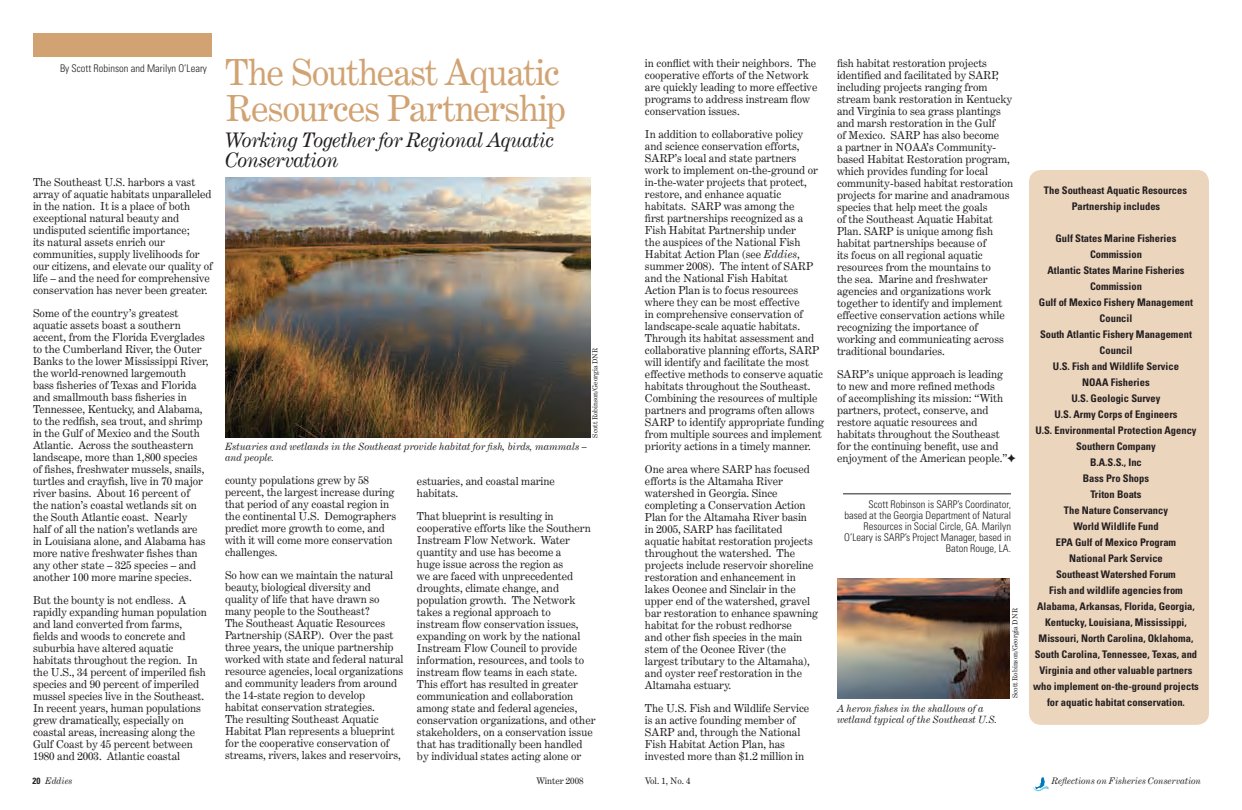
<style>
.page{position:relative;width:1242px;height:810px;background:#fff}
.page>*{position:absolute;margin:0;border:0;box-sizing:border-box;transform-origin:0 0}
.t1{font:36px/36px "Century Expanded BT";letter-spacing:-.025em;color:#d1a373}
.t2{font:italic 20px/20px "Century Expanded BT";letter-spacing:-.02em;color:#231f20}
.t3{font:11px/12px "Century Expanded BT";color:#231f20}
.t4{font:700 condensed 10.5px/16px "Univers";color:#231f20;text-align:center}
.t5{font:300 condensed 10.5px/11px "Univers";color:#231f20;text-align:right}
.t6{font:italic 10px/11px "Century Expanded BT";color:#231f20}
.t7{font:italic 9px "Century Expanded BT";color:#231f20}
.t8{font:9px "Century Expanded BT";color:#231f20}
.t9{font:7px "Century Expanded BT";color:#231f20}
.s1{font-style:italic}
.s2{font-family:"Univers";font-weight:700;font-style:normal;font-stretch:condensed}
</style>
<div class="page">
<svg style="left:1033px;top:777px;width:16px;height:14px"></svg>
<div style="left:34px;top:33px;width:178px;height:23px;background:#d1a373"></div>
<img style="left:225px;top:177px;width:365px;height:260px">
<hr style="left:843px;top:494px;width:168px;height:1px;background:#231f20">
<div style="left:1029px;top:170px;width:180px;height:555px;background:#ecd5bd;border-radius:12px"></div>
<img style="left:837px;top:578px;width:173px;height:120px">
<p class="t5" style="left:60px;top:62px;width:148px">By Scott Robinson and Marilyn O’Leary</p>
<p class="t3" style="left:33px;top:176px;width:181px">The Southeast U.S. harbors a vast array of aquatic habitats unparalleled in the nation. It is a place of both exceptional natural beauty and undisputed scientific importance;<br>its natural assets enrich our communities, supply livelihoods for our citizens, and elevate our quality of life – and the need for comprehensive conservation has never been greater.</p>
<p class="t3" style="left:33px;top:307px;width:177px">Some of the country’s greatest aquatic assets boast a southern accent, from the Florida Everglades to the Cumberland River, the Outer Banks to the lower Mississippi River, the world-renowned largemouth bass fisheries of Texas and Florida and smallmouth bass fisheries in Tennessee, Kentucky, and Alabama, to the redfish, sea trout, and shrimp in the Gulf of Mexico and the South Atlantic. Across the southeastern landscape, more than 1,800 species of fishes, freshwater mussels, snails, turtles and crayfish, live in 70 major river basins. About 16 percent of<br>the nation’s coastal wetlands sit on the South Atlantic coast. Nearly<br>half of all the nation’s wetlands are in Louisiana alone, and Alabama has more native freshwater fishes than any other state – 325 species – and another 100 more marine species.</p>
<p class="t3" style="left:33px;top:594px;width:175px">But the bounty is not endless. A rapidly expanding human population and land converted from farms, fields and woods to concrete and suburbia have altered aquatic habitats throughout the region. In the U.S., 34 percent of imperiled fish species and 90 percent of imperiled mussel species live in the Southeast.<br>In recent years, human populations grew dramatically, especially on coastal areas, increasing along the Gulf Coast by 45 percent between 1980 and 2003. Atlantic coastal</p>
<h1 class="t1" style="left:225px;top:54px;width:342px">The Southeast Aquatic<br>Resources Partnership</h1>
<h2 class="t2" style="left:225px;top:130px;width:330px">Working Together for Regional Aquatic<br>Conservation</h2>
<p class="t9" style="left:591px;top:438px;width:91px;rotate:-90deg">Scott Robinson/Georgia DNR</p>
<p class="t6" style="left:225px;top:440px;width:363px">Estuaries and wetlands in the Southeast provide habitat for fish, birds, mammals – and people.</p>
<p class="t3" style="left:225px;top:474px;width:173px">county populations grew by 58 percent, the largest increase during that period of any coastal region in the continental U.S. Demographers predict more growth to come, and with it will come more conservation challenges.</p>
<p class="t3" style="left:225px;top:569px;width:180px">So how can we maintain the natural beauty, biological diversity and quality of life that have drawn so many people to the Southeast?<br>The Southeast Aquatic Resources Partnership (SARP). Over the past three years, the unique partnership worked with state and federal natural resource agencies, local organizations and community leaders from around the 14-state region to develop<br>habitat conservation strategies.<br>The resulting Southeast Aquatic Habitat Plan represents a blueprint for the cooperative conservation of streams, rivers, lakes and reservoirs,</p>
<p class="t3" style="left:417px;top:475px;width:139px">estuaries, and coastal marine habitats.</p>
<p class="t3" style="left:417px;top:510px;width:180px">That blueprint is resulting in cooperative efforts like the Southern Instream Flow Network. Water quantity and use has become a<br>huge issue across the region as<br>we are faced with unprecedented droughts, climate change, and population growth. The Network takes a regional approach to instream flow conservation issues, expanding on work by the national Instream Flow Council to provide information, resources, and tools to instream flow teams in each state.<br>This effort has resulted in greater communication and collaboration among state and federal agencies, conservation organizations, and other stakeholders, on a conservation issue that has traditionally been handled by individual states acting alone or</p>
<p class="t3" style="left:645px;top:57px;width:174px">in conflict with their neighbors. The cooperative efforts of the Network are quickly leading to more effective programs to address instream flow conservation issues.</p>
<p class="t3" style="left:645px;top:128px;width:181px">In addition to collaborative policy<br>and science conservation efforts, SARP’s local and state partners<br>work to implement on-the-ground or in-the-water projects that protect, restore, and enhance aquatic habitats. SARP was among the<br>first partnerships recognized as a Fish Habitat Partnership under<br>the auspices of the National Fish Habitat Action Plan (see <span class="s1">Eddies</span>, summer 2008). The intent of SARP and the National Fish Habitat<br>Action Plan is to focus resources where they can be most effective<br>in comprehensive conservation of landscape-scale aquatic habitats.<br>Through its habitat assessment and collaborative planning efforts, SARP will identify and facilitate the most effective methods to conserve aquatic habitats throughout the Southeast.<br>Combining the resources of multiple partners and programs often allows SARP to identify appropriate funding from multiple sources and implement priority actions in a timely manner.</p>
<p class="t3" style="left:645px;top:463px;width:175px">One area where SARP has focused efforts is the Altamaha River watershed in Georgia. Since completing a Conservation Action<br>Plan for the Altamaha River basin in 2005, SARP has facilitated aquatic habitat restoration projects throughout the watershed. The projects include reservoir shoreline restoration and enhancement in lakes Oconee and Sinclair in the upper end of the watershed, gravel bar restoration to enhance spawning habitat for the robust redhorse<br>and other fish species in the main stem of the Oconee River (the largest tributary to the Altamaha), and oyster reef restoration in the<br>Altamaha estuary.</p>
<p class="t3" style="left:645px;top:702px;width:166px">The U.S. Fish and Wildlife Service is an active founding member of<br>SARP and, through the National<br>Fish Habitat Action Plan, has invested more than $1.2 million in</p>
<p class="t3" style="left:837px;top:57px;width:178px">fish habitat restoration projects identified and facilitated by SARP, including projects ranging from stream bank restoration in Kentucky and Virginia to sea grass plantings and marsh restoration in the Gulf<br>of Mexico. SARP has also become<br>a partner in NOAA’s Community&shy;based Habitat Restoration program, which provides funding for local community-based habitat restoration projects for marine and anadramous species that help meet the goals<br>of the Southeast Aquatic Habitat Plan. SARP is unique among fish habitat partnerships because of<br>its focus on all regional aquatic resources from the mountains to<br>the sea. Marine and freshwater agencies and organizations work together to identify and implement effective conservation actions while recognizing the importance of working and communicating across traditional boundaries.</p>
<p class="t3" style="left:837px;top:368px;width:172px">SARP’s unique approach is leading to new and more refined methods<br>of accomplishing its mission: “With partners, protect, conserve, and restore aquatic resources and habitats throughout the Southeast for the continuing benefit, use and enjoyment of the American people.”</p>
<p class="t5" style="left:844px;top:499px;width:168px">Scott Robinson is SARP’s Coordinator, based at the Georgia Department of Natural Resources in Social Circle, GA. Marilyn O’Leary is SARP’s Project Manager, based in Baton Rouge, LA.</p>
<p class="t6" style="left:837px;top:702px;width:162px">A heron fishes in the shallows of a wetland typical of the Southeast U.S.</p>
<p class="t9" style="left:1011px;top:698px;width:91px;rotate:-90deg">Scott Robinson/Georgia DNR</p>
<p class="t4" style="left:1044px;top:183px;width:145px">The Southeast Aquatic Resources<br>Partnership includes</p>
<p class="t4" style="left:1033px;top:231px;width:167px">Gulf States Marine Fisheries<br>Commission<br>Atlantic States Marine Fisheries<br>Commission<br>Gulf of Mexico Fishery Management<br>Council<br>South Atlantic Fishery Management<br>Council<br>U.S. Fish and Wildlife Service<br>NOAA Fisheries<br>U.S. Geologic Survey<br>U.S. Army Corps of Engineers<br>U.S. Environmental Protection Agency<br>Southern Company<br>B.A.S.S., Inc<br>Bass Pro Shops<br>Triton Boats<br>The Nature Conservancy<br>World Wildlife Fund<br>EPA Gulf of Mexico Program<br>National Park Service<br>Southeast Watershed Forum<br>Fish and wildlife agencies from<br>Alabama, Arkansas, Florida, Georgia,<br>Kentucky, Louisiana, Mississippi,<br>Missouri, North Carolina, Oklahoma,<br>South Carolina, Tennessee, Texas, and<br>Virginia and other valuable partners who implement on-the-ground projects for aquatic habitat conservation.</p>
<p class="t7" style="left:33px;top:775px;width:41px"><span class="s2">20</span> Eddies</p>
<p class="t8" style="left:536px;top:776px;width:49px">Winter 2008</p>
<p class="t8" style="left:645px;top:776px;width:47px">Vol. 1, No. 4</p>
<p class="t7" style="left:1052px;top:775px;width:151px">Reflections on Fisheries Conservation</p>
</div>
